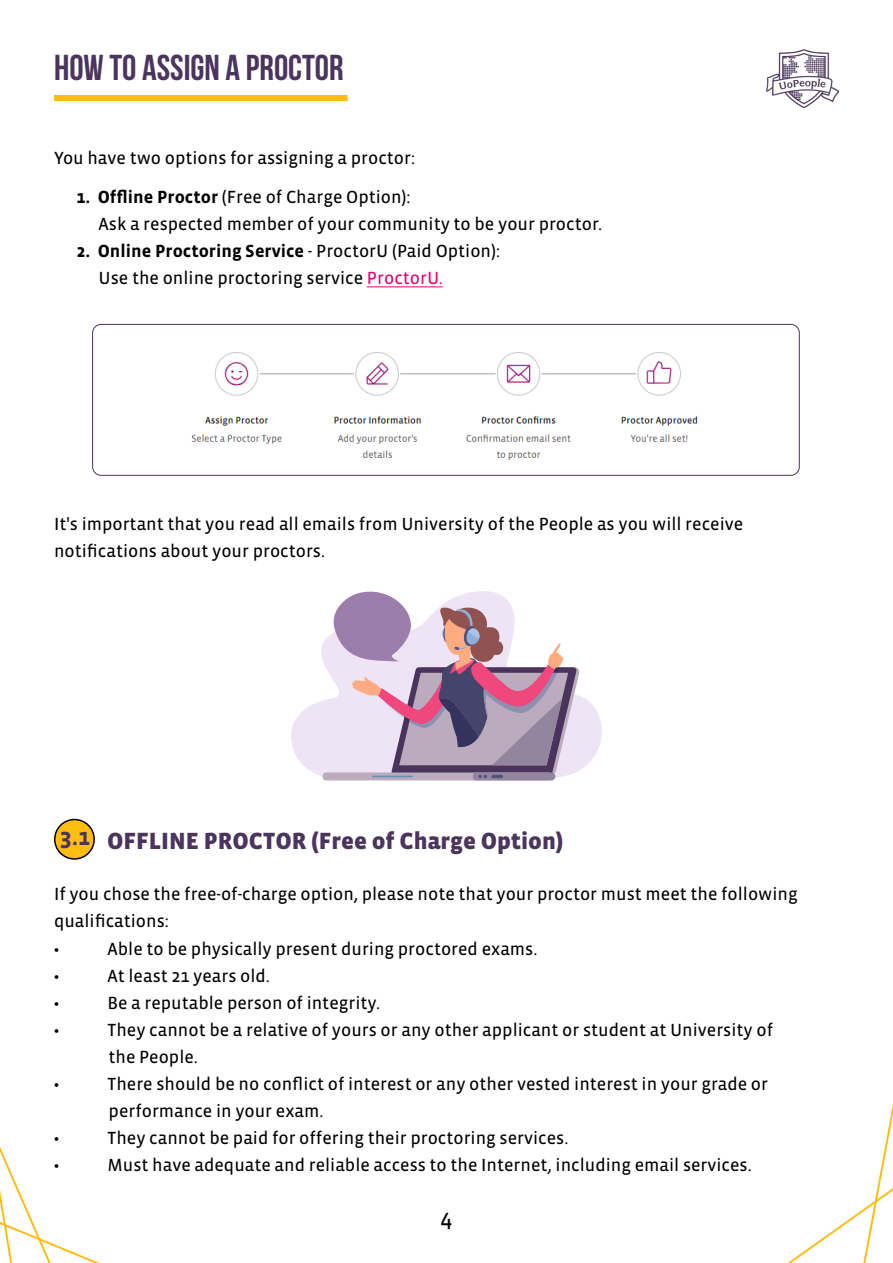
<style>
.page{position:relative;width:893px;height:1263px;background:#fff}
.page>*{position:absolute;margin:0;border:0;box-sizing:border-box;transform-origin:0 0}
.t1{font:700 36px "Bebas Neue";color:#4b345d}
.t2{font:900 24px "Vista Sans OTCE";color:#4b345d}
.t3{font:24px "Vista Sans OTCE";color:#000}
.t4{font:18px/27px "Vista Sans OTCE";color:#000}
.s1{font-weight:700}
.s2{color:#e90172}
</style>
<div class="page">
<hr style="left:367px;top:287px;width:76px;height:1px;background:#e90172">
<svg style="left:788px;top:1104px;width:105px;height:159px"></svg>
<svg style="left:0;top:1147px;width:100px;height:116px"></svg>
<img style="left:93px;top:324px;width:706px;height:151px">
<div style="left:92px;top:324px;width:707px;height:151px;border:1px solid #4a335c;border-radius:9px"></div>
<svg style="left:291px;top:633px;width:311px;height:145px"></svg>
<div style="left:323px;top:772px;width:229px;height:8px;background:#baabbd;border-radius:4px"></div>
<div style="left:473px;top:772px;width:82px;height:8px;background:#94859e;border-radius:4px"></div>
<svg style="left:333px;top:591px;width:247px;height:187px"></svg>
<div style="left:55px;top:819px;width:39px;height:40px;background:#ffbd12;border-radius:50%"></div>
<div style="left:54px;top:819px;width:41px;height:41px;border:2px solid #000;border-radius:50%"></div>
<div style="left:54px;top:95px;width:294px;height:6px;background:#febc11"></div>
<img style="left:767px;top:50px;width:72px;height:57px">
<h1 class="t1" style="left:54px;top:47px;width:291px">HOW TO ASSIGN A PROCTOR</h1>
<p class="t4" style="left:54px;top:144px;width:363px">You have two options for assigning a proctor:</p>
<p class="t4" style="left:99px;top:184px;width:505px;text-indent:-22px"><span class="s1">1. Offline Proctor</span> (Free of Charge Option):<br>Ask a respected member of your community to be your proctor.</p>
<p class="t4" style="left:99px;top:238px;width:403px;text-indent:-22px"><span class="s1">2. Online Proctoring Service</span> - ProctorU (Paid Option):<br>Use the online proctoring service <span class="s2">ProctorU.</span></p>
<p class="t4" style="left:54px;top:510px;width:691px">It's important that you read all emails from University of the People as you will receive notifications about your proctors.</p>
<h2 class="t2" style="left:60px;top:828px;width:505px"><sup>3.1</sup> OFFLINE PROCTOR (Free of Charge Option)</h2>
<p class="t4" style="left:54px;top:880px;width:746px;line-height:27.6px">If you chose the free-of-charge option, please note that your proctor must meet the following qualifications:<br>•</p>
<p class="t4" style="left:108px;top:935px;width:431px">Able to be physically present during proctored exams.</p>
<p class="t4" style="left:54px;top:962px;width:8px">•</p>
<p class="t4" style="left:108px;top:962px;width:164px">At least 21 years old.</p>
<p class="t4" style="left:54px;top:989px;width:8px">•</p>
<p class="t4" style="left:108px;top:989px;width:274px">Be a reputable person of integrity.</p>
<p class="t4" style="left:54px;top:1016px;width:8px">•</p>
<p class="t4" style="left:108px;top:1016px;width:667px">They cannot be a relative of yours or any other applicant or student at University of the People.</p>
<p class="t4" style="left:54px;top:1070px;width:8px">•</p>
<p class="t4" style="left:108px;top:1070px;width:662px">There should be no conflict of interest or any other vested interest in your grade or performance in your exam.</p>
<p class="t4" style="left:54px;top:1124px;width:8px">•</p>
<p class="t4" style="left:108px;top:1124px;width:462px">They cannot be paid for offering their proctoring services.</p>
<p class="t4" style="left:54px;top:1151px;width:8px">•</p>
<p class="t4" style="left:108px;top:1151px;width:646px">Must have adequate and reliable access to the Internet, including email services.</p>
<h2 class="t3" style="left:440px;top:1204px;width:13px">4</h2>
</div>
